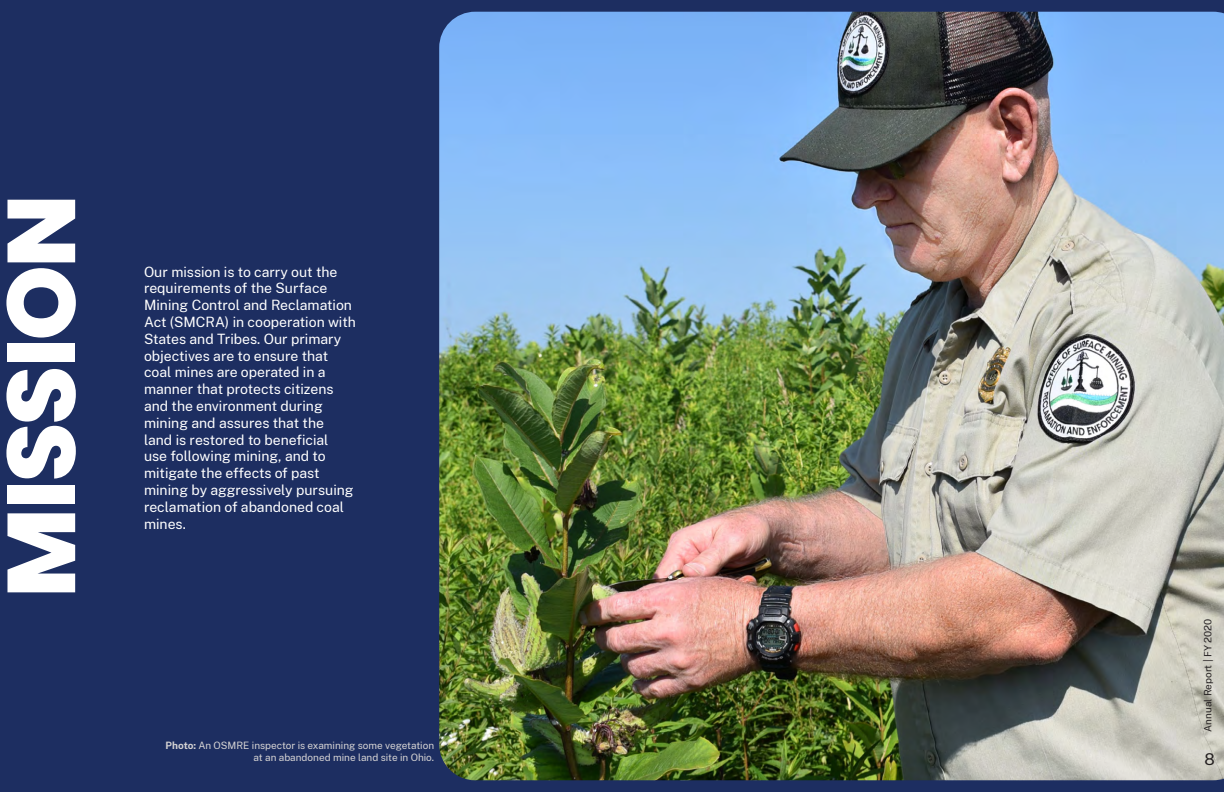
<style>
.page{position:relative;width:1224px;height:792px;background:#1d2e61}
.page>*{position:absolute;margin:0;border:0;box-sizing:border-box;transform-origin:0 0}
.LEFT_PAGE_HEADER{font:800 96px "Poppins";letter-spacing:-.025em;color:#fff}
.t1{font:16px "Public Sans";color:#231f20}
.Body_Text{font:14px/16.8px "Public Sans";color:#fff}
.Body_Text-2{font:10px/12px "Public Sans";color:#d6d4d4;text-align:right}
.t2{font:10px "Public Sans";color:#231f20}
.s1{font-weight:700}
</style>
<div class="page">
<img style="left:439px;top:12px;width:785px;height:768px">
<p class="LEFT_PAGE_HEADER" style="left:-14px;top:598px;width:405px;rotate:-90deg">MISSION</p>
<p class="Body_Text" style="left:144px;top:262px;width:213px">Our mission is to carry out the requirements of the Surface<br>Mining Control and Reclamation<br>Act (SMCRA) in cooperation with<br>States and Tribes. Our primary objectives are to ensure that coal mines are operated in a manner that protects citizens and the environment during mining and assures that the<br>land is restored to beneficial<br>use following mining, and to mitigate the effects of past mining by aggressively pursuing reclamation of abandoned coal mines.</p>
<p class="Body_Text-2" style="left:166px;top:739px;width:270px"><span class="s1">Photo:</span> An OSMRE inspector is examining some vegetation at an abandoned mine land site in Ohio.</p>
<p class="t2" style="left:1201px;top:732px;width:115px;rotate:-90deg">Annual Report | FY 2020</p>
<p class="t1" style="left:1205px;top:748px;width:12px">8</p>
</div>
